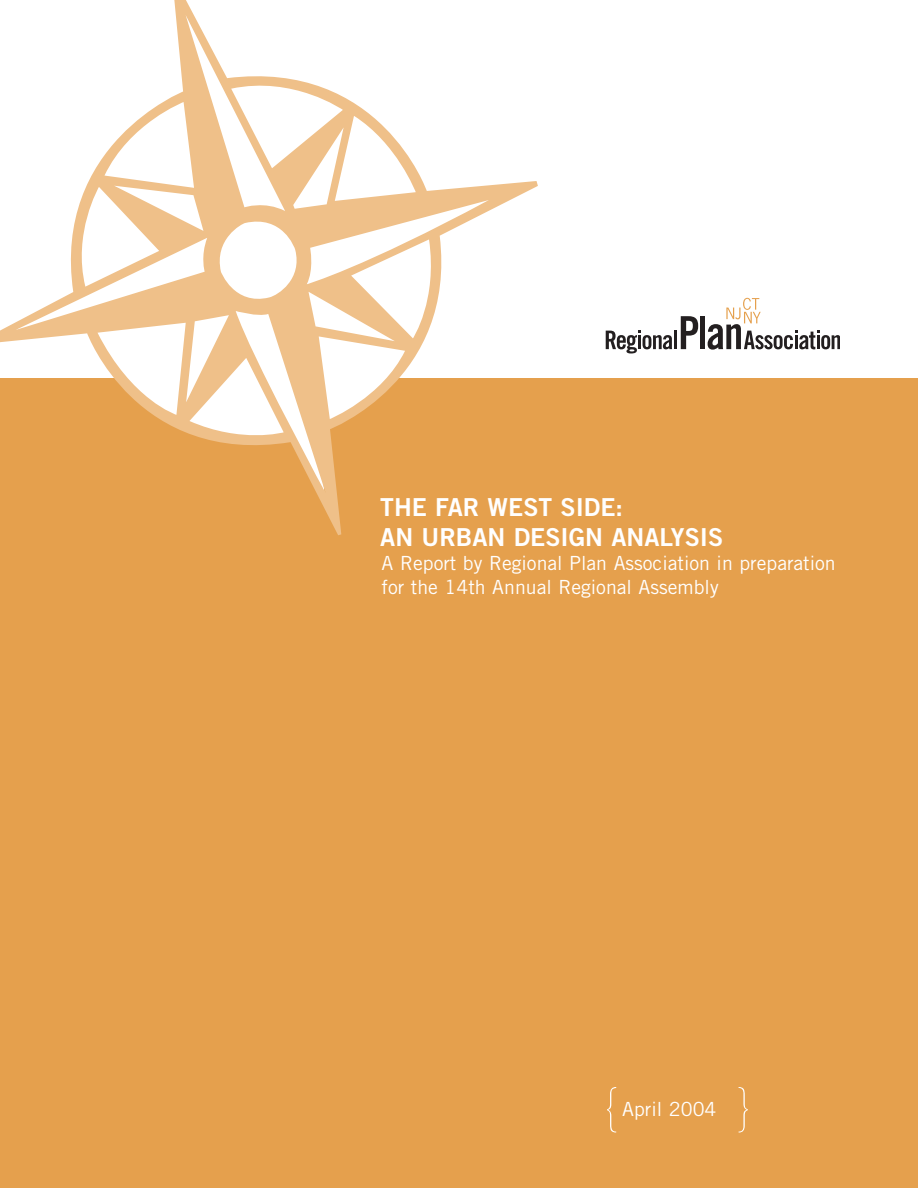
<style>
.page{position:relative;width:918px;height:1188px;background:#fff}
.page>*{position:absolute;margin:0;border:0;box-sizing:border-box;transform-origin:0 0}
.t1{font:300 52.5px "American Typewriter";color:#fff}
.t2{font:24.75px/30px "Trade Gothic Bold Two";color:#fff}
.t3{font:19.5px/24px "Trade Gothic";color:#fff}
</style>
<div class="page">
<div style="left:0;top:378px;width:918px;height:810px;background:#e5a04d"></div>
<div style="left:700px;top:316px;width:5px;height:33px;background:#231f20"></div>
<svg style="left:681px;top:316px;width:17px;height:33px"></svg>
<svg style="left:606px;top:331px;width:66px;height:22px"></svg>
<hr style="left:674px;top:331px;width:3px;height:18px;background:#231f20">
<svg style="left:708px;top:298px;width:132px;height:52px"></svg>
<svg style="left:0;top:0;width:538px;height:535px"></svg>
<p class="t2" style="left:380px;top:495px;width:344px">THE FAR WEST SIDE:<br>AN URBAN DESIGN ANALYSIS</p>
<p class="t3" style="left:382px;top:553px;width:456px">A Report by Regional Plan Association in preparation for the 14th Annual Regional Assembly</p>
<h1 class="t1" style="left:598px;top:1086px;width:28px">{</h1>
<h1 class="t1" style="left:730px;top:1086px;width:28px">}</h1>
<p class="t3" style="left:622px;top:1098px;width:96px">April 2004</p>
</div>
